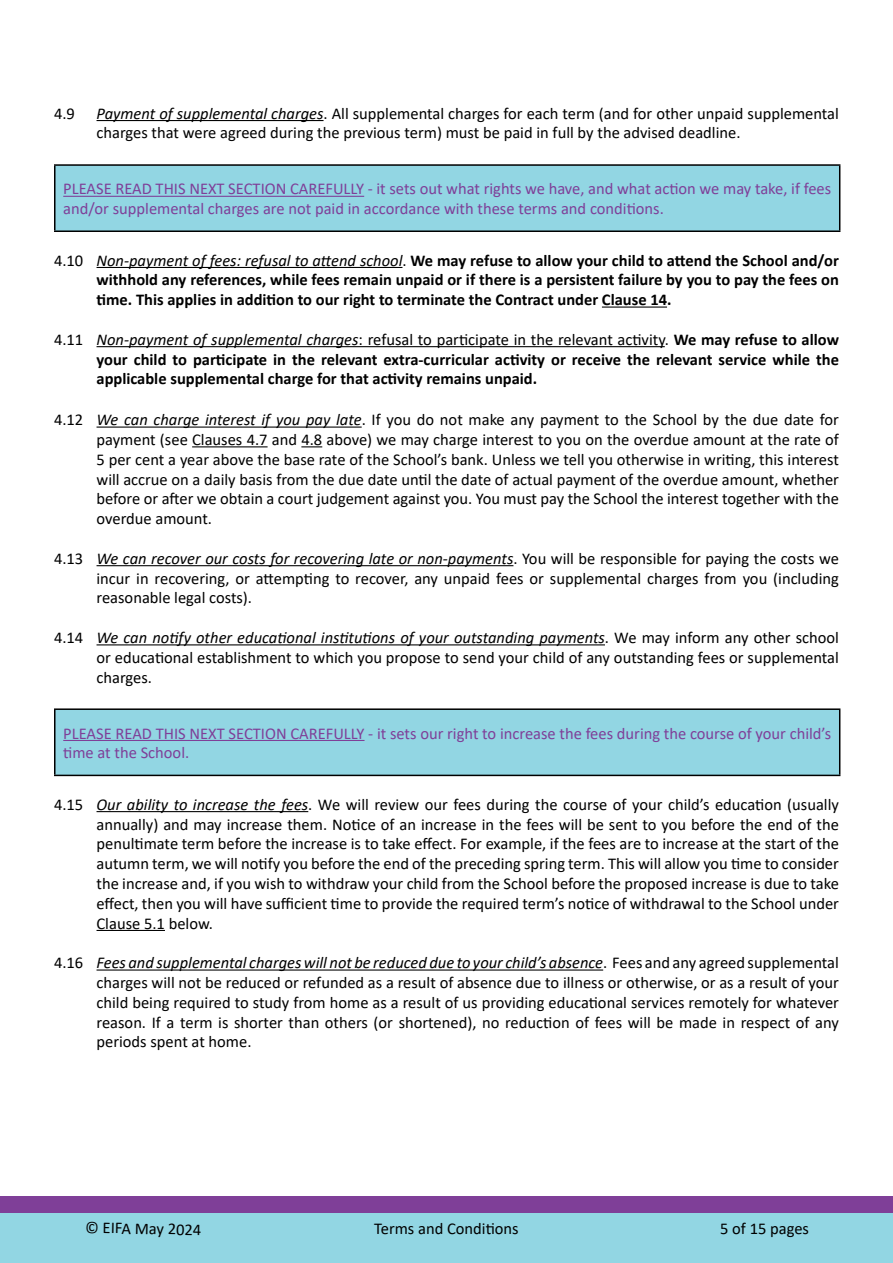
<style>
.page{position:relative;width:893px;height:1263px;background:#fff}
.page>*{position:absolute;margin:0;border:0;box-sizing:border-box;transform-origin:0 0}
.t1{font:16.5px/19.8px "Calibri";color:#000;text-align:justify}
.t2{font:700 16.5px/19.8px "Calibri";color:#000;text-align:justify}
.t3{font:16.5px/19.8px "Calibri";color:#7f3f98}
.s1{font-style:italic}
.s2{font-weight:400}
.s3{font-weight:400;font-style:italic}
</style>
<div class="page">
<div style="left:0;top:1213px;width:893px;height:50px;background:#92d6e3"></div>
<div style="left:0;top:1196px;width:893px;height:17px;background:#7f3f98"></div>
<hr style="left:97px;top:120px;width:227px;height:1px;background:#000">
<hr style="left:97px;top:267px;width:305px;height:1px;background:#000">
<hr style="left:602px;top:306px;width:65px;height:2px;background:#000">
<hr style="left:97px;top:346px;width:568px;height:1px;background:#000">
<hr style="left:97px;top:426px;width:265px;height:2px;background:#000">
<hr style="left:192px;top:446px;width:76px;height:1px;background:#000">
<svg style="left:301px;top:446px;width:21px;height:1px"></svg>
<hr style="left:97px;top:565px;width:416px;height:1px;background:#000">
<hr style="left:97px;top:644px;width:508px;height:1px;background:#000">
<hr style="left:97px;top:811px;width:211px;height:1px;background:#000">
<hr style="left:97px;top:930px;width:68px;height:1px;background:#000">
<hr style="left:97px;top:969px;width:506px;height:1px;background:#000">
<div style="left:55px;top:165px;width:785px;height:66px;background:#92d6e3"></div>
<hr style="left:54px;top:164px;width:786px;height:2px;background:#000">
<hr style="left:54px;top:166px;width:2px;height:64px;background:#000">
<hr style="left:839px;top:166px;width:1px;height:64px;background:#000">
<hr style="left:54px;top:230px;width:786px;height:2px;background:#000">
<hr style="left:63px;top:196px;width:301px;height:1px;background:#7f3f98">
<div style="left:55px;top:709px;width:785px;height:66px;background:#92d6e3"></div>
<hr style="left:54px;top:708px;width:786px;height:2px;background:#000">
<hr style="left:54px;top:710px;width:2px;height:65px;background:#000">
<hr style="left:839px;top:710px;width:1px;height:65px;background:#000">
<hr style="left:54px;top:775px;width:786px;height:1px;background:#000">
<hr style="left:63px;top:740px;width:302px;height:1px;background:#7f3f98">
<p class="t1" style="left:54px;top:103px;width:22px">4.9</p>
<p class="t1" style="left:97px;top:103px;width:744px"><span class="s1">Payment of supplemental charges</span>. All supplemental charges for each term (and for other unpaid supplemental charges that were agreed during the previous term) must be paid in full by the advised deadline.</p>
<p class="t3" style="left:63px;top:179px;width:769px">PLEASE READ THIS NEXT SECTION CAREFULLY - it sets out what rights we have, and what action we may take, if fees and/or supplemental charges are not paid in accordance with these terms and conditions.</p>
<p class="t2" style="left:97px;top:250px;width:744px;text-indent:-43px"><span class="s2">4.10</span> <span class="s3">Non-payment of fees: refusal to attend school</span><span class="s2">.</span> We may refuse to allow your child to attend the School and/or withhold any references, while fees remain unpaid or if there is a persistent failure by you to pay the fees on time. This applies in addition to our right to terminate the Contract under Clause 14.</p>
<p class="t2" style="left:97px;top:329px;width:744px;text-indent:-43px"><span class="s2">4.11</span> <span class="s3">Non-payment of supplemental charges</span><span class="s2">: refusal to participate in the relevant activity.</span> We may refuse to allow your child to participate in the relevant extra-curricular activity or receive the relevant service while the applicable supplemental charge for that activity remains unpaid.</p>
<p class="t1" style="left:97px;top:409px;width:744px;text-indent:-43px">4.12 <span class="s1">We can charge interest if you pay late</span>. If you do not make any payment to the School by the due date for payment (see Clauses 4.7 and 4.8 above) we may charge interest to you on the overdue amount at the rate of 5 per cent a year above the base rate of the School’s bank. Unless we tell you otherwise in writing, this interest will accrue on a daily basis from the due date until the date of actual payment of the overdue amount, whether before or after we obtain a court judgement against you. You must pay the School the interest together with the overdue amount.</p>
<p class="t1" style="left:97px;top:548px;width:744px;text-indent:-43px">4.13 <span class="s1">We can recover our costs for recovering late or non-payments</span>. You will be responsible for paying the costs we incur in recovering, or attempting to recover, any unpaid fees or supplemental charges from you (including reasonable legal costs).</p>
<p class="t1" style="left:97px;top:627px;width:744px;text-indent:-43px">4.14 <span class="s1">We can notify other educational institutions of your outstanding payments</span>. We may inform any other school or educational establishment to which you propose to send your child of any outstanding fees or supplemental charges.</p>
<p class="t3" style="left:63px;top:723px;width:769px">PLEASE READ THIS NEXT SECTION CAREFULLY - it sets our right to increase the fees during the course of your child’s time at the School.</p>
<p class="t1" style="left:97px;top:794px;width:744px;text-indent:-43px">4.15 <span class="s1">Our ability to increase the fees</span>. We will review our fees during the course of your child’s education (usually annually) and may increase them. Notice of an increase in the fees will be sent to you before the end of the penultimate term before the increase is to take effect. For example, if the fees are to increase at the start of the autumn term, we will notify you before the end of the preceding spring term. This will allow you time to consider the increase and, if you wish to withdraw your child from the School before the proposed increase is due to take effect, then you will have sufficient time to provide the required term’s notice of withdrawal to the School under Clause 5.1 below.</p>
<p class="t1" style="left:97px;top:952px;width:744px;text-indent:-43px">4.16 <span class="s1">Fees and supplemental charges will not be reduced due to your child’s absence</span>. Fees and any agreed supplemental charges will not be reduced or refunded as a result of absence due to illness or otherwise, or as a result of your child being required to study from home as a result of us providing educational services remotely for whatever reason. If a term is shorter than others (or shortened), no reduction of fees will be made in respect of any periods spent at home.</p>
<p class="t1" style="left:85px;top:1217px;width:118px;rotate:1deg">© EIFA May 2024</p>
<p class="t1" style="left:720px;top:1218px;width:90px">5 of 15 pages</p>
<p class="t1" style="left:374px;top:1218px;width:146px">Terms and Conditions</p>
</div>
